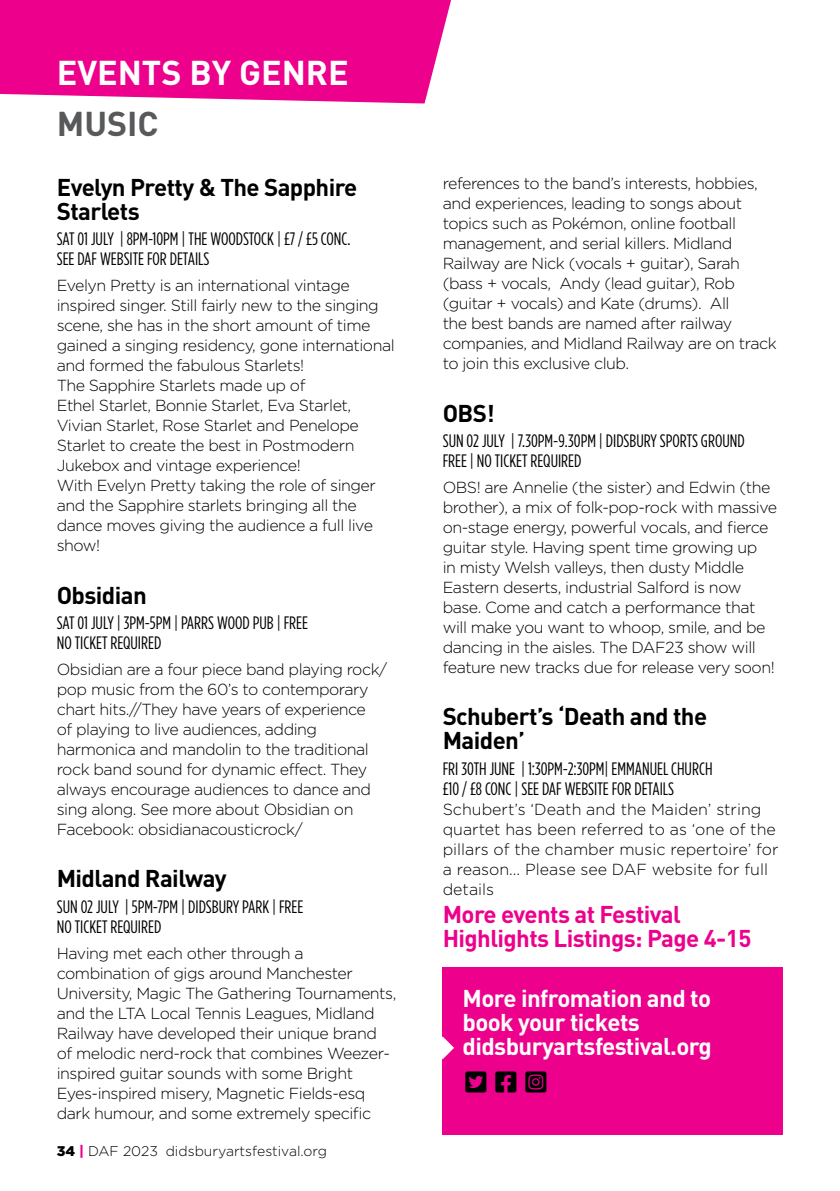
<style>
.page{position:relative;width:840px;height:1191px;background:#fff}
.page>*{position:absolute;margin:0;border:0;box-sizing:border-box;transform-origin:0 0}
.t1{font:700 34px "DIN";color:#fff}
.t2{font:700 34px "DIN";color:#58595b}
.t3{font:700 24px/24px "DIN";letter-spacing:-.025em;color:#000}
.t4{font:700 24px/24px "DIN";letter-spacing:-.025em;color:#fff}
.t5{font:700 24px/24px "DIN";letter-spacing:-.025em;color:#ec008c}
.t6{font:condensed 18px/20px "Gotham HTF";color:#000}
.t7{font:300 16px/20px "Gotham HTF";letter-spacing:-.03em;color:#000}
.t8{font:300 16px/20px "Gotham HTF";color:#000}
.t9{font:300 14px "Gotham HTF";color:#000}
.s1{font-weight:900}
.s2{font-weight:900;color:#ec008c}
</style>
<div class="page">
<div style="left:0;top:0;width:451px;height:103px;background:#ec008c"></div>
<div style="left:442px;top:967px;width:340px;height:167px;background:#ec008c"></div>
<svg style="left:442px;top:1036px;width:12px;height:23px"></svg>
<h1 class="t1" style="left:57px;top:50px;width:293px">EVENTS BY GENRE</h1>
<h1 class="t2" style="left:57px;top:101px;width:103px">MUSIC</h1>
<h2 class="t3" style="left:57px;top:174px;width:302px">Evelyn Pretty &amp; The Sapphire<br>Starlets</h2>
<p class="t6" style="left:57px;top:229px;width:295px">SAT 01 JULY | 8PM-10PM | THE WOODSTOCK | £7 / £5 CONC.<br>SEE DAF WEBSITE FOR DETAILS</p>
<p class="t7" style="left:57px;top:275px;width:339px">Evelyn Pretty is an international vintage inspired singer. Still fairly new to the singing scene, she has in the short amount of time gained a singing residency, gone international and formed the fabulous Starlets!<br>The Sapphire Starlets made up of<br>Ethel Starlet, Bonnie Starlet, Eva Starlet, Vivian Starlet, Rose Starlet and Penelope Starlet to create the best in Postmodern Jukebox and vintage experience!<br>With Evelyn Pretty taking the role of singer and the Sapphire starlets bringing all the dance moves giving the audience a full live show!</p>
<h2 class="t3" style="left:57px;top:582px;width:91px">Obsidian</h2>
<p class="t6" style="left:57px;top:612px;width:252px">SAT 01 JULY | 3PM-5PM | PARRS WOOD PUB | FREE<br>NO TICKET REQUIRED</p>
<p class="t7" style="left:57px;top:659px;width:332px">Obsidian are a four piece band playing rock/ pop music from the 60’s to contemporary chart hits.//They have years of experience<br>of playing to live audiences, adding harmonica and mandolin to the traditional rock band sound for dynamic effect. They always encourage audiences to dance and sing along. See more about Obsidian on Facebook: obsidianacousticrock/</p>
<h2 class="t3" style="left:57px;top:865px;width:171px">Midland Railway</h2>
<p class="t6" style="left:57px;top:896px;width:248px">SUN 02 JULY | 5PM-7PM | DIDSBURY PARK | FREE<br>NO TICKET REQUIRED</p>
<p class="t7" style="left:57px;top:943px;width:341px">Having met each other through a combination of gigs around Manchester University, Magic The Gathering Tournaments, and the LTA Local Tennis Leagues, Midland Railway have developed their unique brand of melodic nerd-rock that combines Weezer&shy;inspired guitar sounds with some Bright Eyes-inspired misery, Magnetic Fields-esq dark humour, and some extremely specific</p>
<p class="t9" style="left:57px;top:1143px;width:271px"><span class="s1">34</span> <span class="s2">|</span> DAF 2023 didsburyartsfestival.org</p>
<p class="t7" style="left:442px;top:173px;width:335px">references to the band’s interests, hobbies, and experiences, leading to songs about topics such as Pokémon, online football management, and serial killers. Midland Railway are Nick (vocals + guitar), Sarah (bass + vocals, Andy (lead guitar), Rob (guitar + vocals) and Kate (drums). All<br>the best bands are named after railway companies, and Midland Railway are on track to join this exclusive club.</p>
<h2 class="t3" style="left:442px;top:400px;width:53px">OBS!</h2>
<p class="t6" style="left:442px;top:431px;width:303px">SUN 02 JULY | 7.30PM-9.30PM | DIDSBURY SPORTS GROUND<br>FREE | NO TICKET REQUIRED</p>
<p class="t7" style="left:442px;top:477px;width:336px">OBS! are Annelie (the sister) and Edwin (the brother), a mix of folk-pop-rock with massive on-stage energy, powerful vocals, and fierce guitar style. Having spent time growing up<br>in misty Welsh valleys, then dusty Middle Eastern deserts, industrial Salford is now base. Come and catch a performance that will make you want to whoop, smile, and be dancing in the aisles. The DAF23 show will feature new tracks due for release very soon!</p>
<h2 class="t3" style="left:442px;top:703px;width:266px">Schubert’s ‘Death and the<br>Maiden’</h2>
<p class="t6" style="left:442px;top:758px;width:271px">FRI 30TH JUNE | 1:30PM-2:30PM| EMMANUEL CHURCH £10 / £8 CONC | SEE DAF WEBSITE FOR DETAILS</p>
<p class="t8" style="left:442px;top:799px;width:337px">Schubert’s ‘Death and the Maiden’ string quartet has been referred to as ‘one of the pillars of the chamber music repertoire’ for a reason... Please see DAF website for full details</p>
<h2 class="t5" style="left:442px;top:901px;width:310px">More events at Festival<br>Highlights Listings: Page 4-15</h2>
<h2 class="t4" style="left:462px;top:985px;width:251px">More infromation and to book your tickets didsburyartsfestival.org</h2>
</div>
